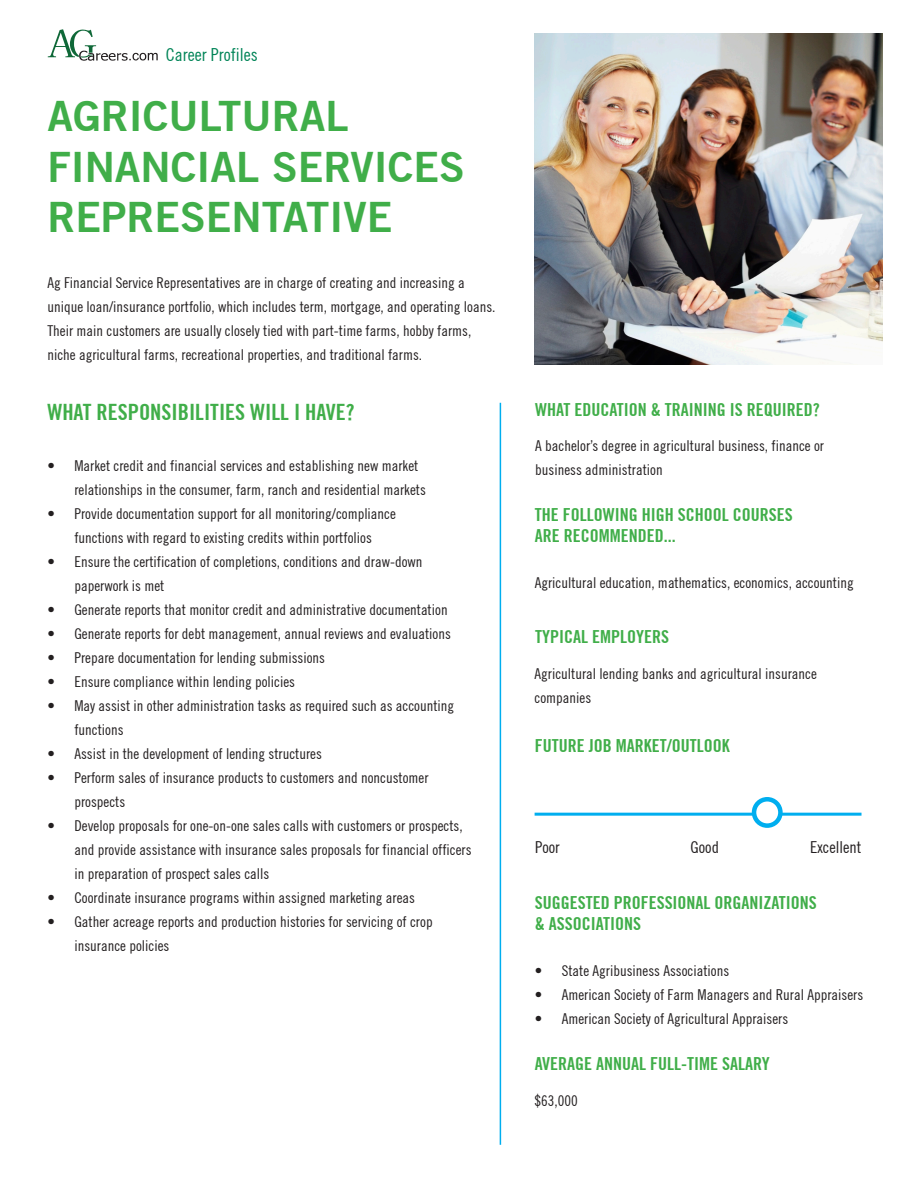
<style>
.page{position:relative;width:918px;height:1188px;background:#fff}
.page>*{position:absolute;margin:0;border:0;box-sizing:border-box;transform-origin:0 0}
.t1{font:700 42px "Trade Gothic No.2";color:#40ae49}
.t2{font:700 condensed 22.5px "Trade Gothic No.20";color:#40ae49}
.t3{font:700 condensed 18px/21.6px "Trade Gothic No.20";color:#40ae49}
.t4{font:condensed 18px "Trade Gothic No.18";color:#008457}
.t5{font:condensed 16.5px "Trade Gothic No.18";color:#231f20}
.t6{font:condensed 15px/24px "Trade Gothic No.18";color:#231f20}
</style>
<div class="page">
<img style="left:535px;top:33px;width:348px;height:331px">
<svg style="left:48px;top:29px;width:110px;height:32px"></svg>
<hr style="left:535px;top:813px;width:327px;height:3px;background:#00aeef">
<svg style="left:754px;top:799px;width:26px;height:27px"></svg>
<div style="left:752px;top:797px;width:31px;height:31px;border:4px solid #00aeef;border-radius:50%"></div>
<hr style="left:500px;top:403px;width:1px;height:742px;background:#00aeef">
<p class="t4" style="left:166px;top:44px;width:93px">Career Profiles</p>
<p class="t1" style="left:47px;top:90px;width:303px">AGRICULTURAL</p>
<p class="t1" style="left:47px;top:141px;width:419px">FINANCIAL SERVICES</p>
<p class="t1" style="left:47px;top:191px;width:346px">REPRESENTATIVE</p>
<p class="t6" style="left:47px;top:270px;width:450px">Ag Financial Service Representatives are in charge of creating and increasing a unique loan/insurance portfolio, which includes term, mortgage, and operating loans.<br>Their main customers are usually closely tied with part-time farms, hobby farms, niche agricultural farms, recreational properties, and traditional farms.</p>
<p class="t2" style="left:47px;top:398px;width:309px">WHAT RESPONSIBILITIES WILL I HAVE?</p>
<p class="t3" style="left:535px;top:398px;width:286px">WHAT EDUCATION &amp; TRAINING IS REQUIRED?</p>
<p class="t6" style="left:535px;top:433px;width:290px">A bachelor’s degree in agricultural business, finance or business administration</p>
<p class="t3" style="left:535px;top:503px;width:259px">THE FOLLOWING HIGH SCHOOL COURSES</p>
<p class="t3" style="left:535px;top:525px;width:142px">ARE RECOMMENDED...</p>
<p class="t6" style="left:535px;top:571px;width:321px">Agricultural education, mathematics, economics, accounting</p>
<p class="t3" style="left:535px;top:625px;width:135px">TYPICAL EMPLOYERS</p>
<p class="t6" style="left:535px;top:661px;width:284px">Agricultural lending banks and agricultural insurance companies</p>
<p class="t3" style="left:535px;top:735px;width:196px">FUTURE JOB MARKET/OUTLOOK</p>
<p class="t6" style="left:74px;top:454px;width:353px;text-indent:-27px">• Market credit and financial services and establishing new market relationships in the consumer, farm, ranch and residential markets</p>
<p class="t6" style="left:47px;top:502px;width:350px;text-align:center">• Provide documentation support for all monitoring/compliance functions with regard to existing credits within portfolios</p>
<p class="t6" style="left:74px;top:550px;width:350px;text-indent:-27px">• Ensure the certification of completions, conditions and draw-down paperwork is met</p>
<p class="t6" style="left:47px;top:598px;width:402px">• Generate reports that monitor credit and administrative documentation</p>
<p class="t6" style="left:47px;top:622px;width:405px">• Generate reports for debt management, annual reviews and evaluations</p>
<p class="t6" style="left:47px;top:646px;width:279px">• Prepare documentation for lending submissions</p>
<p class="t6" style="left:47px;top:670px;width:249px">• Ensure compliance within lending policies</p>
<p class="t6" style="left:74px;top:694px;width:381px;text-indent:-27px">• May assist in other administration tasks as required such as accounting functions</p>
<p class="t6" style="left:47px;top:742px;width:276px">• Assist in the development of lending structures</p>
<p class="t6" style="left:74px;top:766px;width:356px;text-indent:-27px">• Perform sales of insurance products to customers and noncustomer prospects</p>
<p class="t6" style="left:74px;top:814px;width:399px;text-indent:-27px">• Develop proposals for one-on-one sales calls with customers or prospects, and provide assistance with insurance sales proposals for financial officers in preparation of prospect sales calls</p>
<p class="t6" style="left:47px;top:886px;width:369px">• Coordinate insurance programs within assigned marketing areas</p>
<p class="t6" style="left:74px;top:910px;width:360px;text-indent:-27px">• Gather acreage reports and production histories for servicing of crop insurance policies</p>
<p class="t5" style="left:535px;top:837px;width:26px">Poor</p>
<p class="t5" style="left:691px;top:837px;width:30px">Good</p>
<p class="t5" style="left:810px;top:837px;width:53px">Excellent</p>
<p class="t3" style="left:535px;top:891px;width:284px">SUGGESTED PROFESSIONAL ORGANIZATIONS &amp; ASSOCIATIONS</p>
<p class="t6" style="left:535px;top:959px;width:196px">• State Agribusiness Associations</p>
<p class="t6" style="left:535px;top:983px;width:330px">• American Society of Farm Managers and Rural Appraisers</p>
<p class="t6" style="left:535px;top:1007px;width:255px">• American Society of Agricultural Appraisers</p>
<p class="t3" style="left:535px;top:1053px;width:236px">AVERAGE ANNUAL FULL-TIME SALARY</p>
<p class="t6" style="left:534px;top:1088px;width:45px">$63,000</p>
</div>
